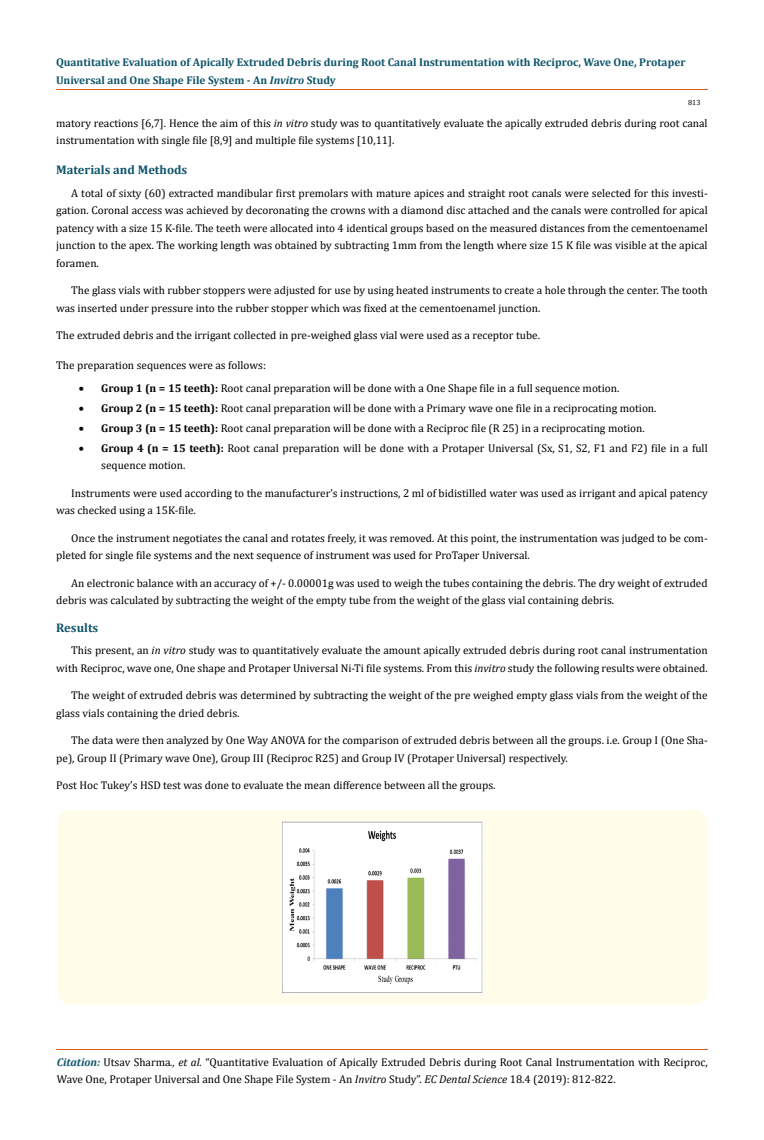
<style>
.page{position:relative;width:764px;height:1140px;background:#fff}
.page>*{position:absolute;margin:0;border:0;box-sizing:border-box;transform-origin:0 0}
.t1{font:700 12.5px "Cambria";color:#0e546a}
.t2{font:11.25px/17.5px "Cambria";color:#000}
.t3{font:700 11.25px/17.5px "Cambria";color:#0e546a}
.t4{font:7.5px "Cambria";color:#000}
.s1{font-style:italic}
.s2{font-weight:700}
.s3{font-weight:700;font-style:italic;color:#0e546a}
</style>
<div class="page">
<hr style="left:56px;top:90px;width:652px;height:1px;background:#e05d1a">
<hr style="left:56px;top:1050px;width:651px;height:1px;background:#e05d1a">
<div style="left:57px;top:810px;width:651px;height:195px;background:#fffde9;border-radius:15px"></div>
<img style="left:281px;top:822px;width:202px;height:172px">
<p class="t3" style="left:56px;top:53px;width:631px">Quantitative Evaluation of Apically Extruded Debris during Root Canal Instrumentation with Reciproc, Wave One, Protaper<br>Universal and One Shape File System - An <span class="s1">Invitro</span> Study</p>
<p class="t4" style="left:688px;top:98px;width:14px">813</p>
<p class="t2" style="left:56px;top:114px;width:653px">matory reactions [6,7]. Hence the aim of this <span class="s1">in vitro</span> study was to quantitatively evaluate the apically extruded debris during root canal instrumentation with single file [8,9] and multiple file systems [10,11].</p>
<p class="t1" style="left:56px;top:161px;width:133px">Materials and Methods</p>
<p class="t2" style="left:56px;top:184px;width:653px;text-align:justify;text-indent:15px">A total of sixty (60) extracted mandibular first premolars with mature apices and straight root canals were selected for this investi&shy;gation. Coronal access was achieved by decoronating the crowns with a diamond disc attached and the canals were controlled for apical patency with a size 15 K-file. The teeth were allocated into 4 identical groups based on the measured distances from the cementoenamel junction to the apex. The working length was obtained by subtracting 1mm from the length where size 15 K file was visible at the apical foramen.</p>
<p class="t2" style="left:56px;top:282px;width:653px;text-indent:15px">The glass vials with rubber stoppers were adjusted for use by using heated instruments to create a hole through the center. The tooth was inserted under pressure into the rubber stopper which was fixed at the cementoenamel junction.</p>
<p class="t2" style="left:56px;top:327px;width:485px">The extruded debris and the irrigant collected in pre-weighed glass vial were used as a receptor tube.</p>
<p class="t2" style="left:56px;top:357px;width:211px">The preparation sequences were as follows:</p>
<p class="t2" style="left:79px;top:379px;width:542px">• <span class="s2">Group 1 (n = 15 teeth):</span> Root canal preparation will be done with a One Shape file in a full sequence motion.</p>
<p class="t2" style="left:79px;top:399px;width:579px">• <span class="s2">Group 2 (n = 15 teeth):</span> Root canal preparation will be done with a Primary wave one file in a reciprocating motion.</p>
<p class="t2" style="left:79px;top:419px;width:567px">• <span class="s2">Group 3 (n = 15 teeth):</span> Root canal preparation will be done with a Reciproc file (R 25) in a reciprocating motion.</p>
<p class="t2" style="left:101px;top:439px;width:608px;text-indent:-23px">• <span class="s2">Group 4 (n = 15 teeth):</span> Root canal preparation will be done with a Protaper Universal (Sx, S1, S2, F1 and F2) file in a full sequence motion.</p>
<p class="t2" style="left:56px;top:484px;width:653px;text-indent:15px">Instruments were used according to the manufacturer’s instructions, 2 ml of bidistilled water was used as irrigant and apical patency was checked using a 15K-file.</p>
<p class="t2" style="left:56px;top:529px;width:653px;text-indent:15px">Once the instrument negotiates the canal and rotates freely, it was removed. At this point, the instrumentation was judged to be com&shy;pleted for single file systems and the next sequence of instrument was used for ProTaper Universal.</p>
<p class="t2" style="left:56px;top:574px;width:653px;text-indent:15px">An electronic balance with an accuracy of +/- 0.00001g was used to weigh the tubes containing the debris. The dry weight of extruded debris was calculated by subtracting the weight of the empty tube from the weight of the glass vial containing debris.</p>
<p class="t1" style="left:56px;top:619px;width:44px">Results</p>
<p class="t2" style="left:56px;top:642px;width:653px;text-align:right">This present, an <span class="s1">in vitro</span> study was to quantitatively evaluate the amount apically extruded debris during root canal instrumentation with Reciproc, wave one, One shape and Protaper Universal Ni-Ti file systems. From this <span class="s1">invitro</span> study the following results were obtained.</p>
<p class="t2" style="left:56px;top:687px;width:653px;text-indent:15px">The weight of extruded debris was determined by subtracting the weight of the pre weighed empty glass vials from the weight of the glass vials containing the dried debris.</p>
<p class="t2" style="left:56px;top:732px;width:653px;text-indent:15px">The data were then analyzed by One Way ANOVA for the comparison of extruded debris between all the groups. i.e. Group I (One Sha&shy;pe), Group II (Primary wave One), Group III (Reciproc R25) and Group IV (Protaper Universal) respectively.</p>
<p class="t2" style="left:56px;top:777px;width:441px">Post Hoc Tukey’s HSD test was done to evaluate the mean difference between all the groups.</p>
<p class="t2" style="left:57px;top:1053px;width:652px"><span class="s3">Citation:</span> Utsav Sharma<span class="s1">., et al.</span> “Quantitative Evaluation of Apically Extruded Debris during Root Canal Instrumentation with Reciproc,<br>Wave One, Protaper Universal and One Shape File System - An <span class="s1">Invitro</span> Study”. <span class="s1">EC Dental Science</span> 18.4 (2019): 812-822.</p>
</div>
